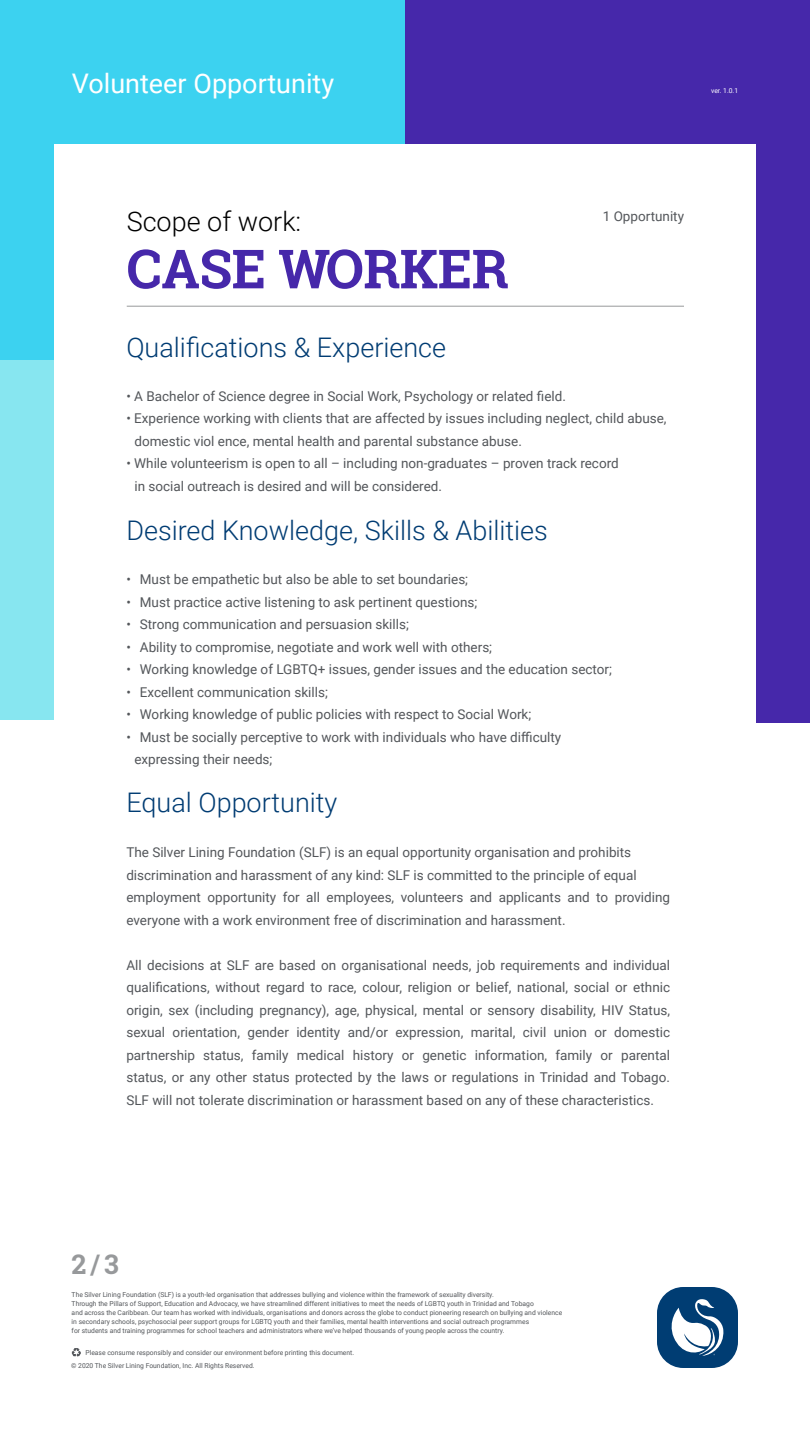
<style>
.page{position:relative;width:810px;height:1440px;background:#fff}
.page>*{position:absolute;margin:0;border:0;box-sizing:border-box;transform-origin:0 0}
.t1{font:700 54px "Roboto Slab";letter-spacing:-.01em;color:#4628aa}
.t2{font:300 27px "Roboto";color:#003c73}
.t3{font:27px "Roboto";color:#fff}
.t4{font:300 27px "Roboto";color:#000}
.t5{font:700 27px "Roboto Slab";color:#97999b}
.t6{font:13.5px/22.5px "Roboto";color:#53565a}
.t7{font:6.75px/9px "Roboto";color:#53565a}
.t8{font:6.75px "Roboto";color:#fff}
</style>
<div class="page">
<div style="left:405px;top:0;width:405px;height:722px;background:#4628aa"></div>
<div style="left:0;top:0;width:405px;height:216px;background:#3cd2f0"></div>
<div style="left:0;top:216px;width:405px;height:144px;background:#3cd2f0"></div>
<div style="left:0;top:360px;width:405px;height:360px;background:#87e6f0"></div>
<div style="left:54px;top:145px;width:702px;height:1268px;background:#fff"></div>
<div style="left:657px;top:1287px;width:81px;height:81px;background:#003d73;border-radius:26px"></div>
<svg style="left:671px;top:1299px;width:53px;height:57px"></svg>
<svg style="left:72px;top:1348px;width:9px;height:9px"></svg>
<hr style="left:127px;top:306px;width:557px;height:1px;background:#97999b">
<h2 class="t3" style="left:72px;top:65px;width:264px">Volunteer Opportunity</h2>
<p class="t8" style="left:711px;top:86px;width:29px">ver. 1.0.1</p>
<h2 class="t4" style="left:127px;top:202px;width:176px">Scope of work:</h2>
<p class="t6" style="left:603px;top:204px;width:83px">1 Opportunity</p>
<h1 class="t1" style="left:127px;top:232px;width:384px">CASE WORKER</h1>
<h2 class="t2" style="left:126px;top:328px;width:321px">Qualifications &amp; Experience</h2>
<p class="t6" style="left:126px;top:384px;width:441px">• A Bachelor of Science degree in Social Work, Psychology or related field.</p>
<p class="t6" style="left:134px;top:407px;width:534px;text-indent:-8px">• Experience working with clients that are affected by issues including neglect, child abuse, domestic viol ence, mental health and parental substance abuse.</p>
<p class="t6" style="left:134px;top:452px;width:486px;text-indent:-8px">• While volunteerism is open to all – including non-graduates – proven track record in social outreach is desired and will be considered.</p>
<h2 class="t2" style="left:126px;top:511px;width:423px">Desired Knowledge, Skills &amp; Abilities</h2>
<p class="t6" style="left:126px;top:568px;width:343px">• Must be empathetic but also be able to set boundaries;</p>
<p class="t6" style="left:126px;top:590px;width:353px">• Must practice active listening to ask pertinent questions;</p>
<p class="t6" style="left:126px;top:613px;width:284px">• Strong communication and persuasion skills;</p>
<p class="t6" style="left:126px;top:635px;width:367px">• Ability to compromise, negotiate and work well with others;</p>
<p class="t6" style="left:126px;top:658px;width:487px">• Working knowledge of LGBTQ+ issues, gender issues and the education sector;</p>
<p class="t6" style="left:126px;top:680px;width:203px">• Excellent communication skills;</p>
<p class="t6" style="left:126px;top:703px;width:406px">• Working knowledge of public policies with respect to Social Work;</p>
<p class="t6" style="left:134px;top:725px;width:428px;text-indent:-8px">• Must be socially perceptive to work with individuals who have difficulty expressing their needs;</p>
<h2 class="t2" style="left:126px;top:784px;width:212px">Equal Opportunity</h2>
<p class="t6" style="left:126px;top:841px;width:545px">The Silver Lining Foundation (SLF) is an equal opportunity organisation and prohibits discrimination and harassment of any kind: SLF is committed to the principle of equal employment opportunity for all employees, volunteers and applicants and to providing everyone with a work environment free of discrimination and harassment.</p>
<p class="t6" style="left:126px;top:953px;width:545px;text-align:justify">All decisions at SLF are based on organisational needs, job requirements and individual qualifications, without regard to race, colour, religion or belief, national, social or ethnic origin, sex (including pregnancy), age, physical, mental or sensory disability, HIV Status, sexual orientation, gender identity and/or expression, marital, civil union or domestic partnership status, family medical history or genetic information, family or parental status, or any other status protected by the laws or regulations in Trinidad and Tobago.<br>SLF will not tolerate discrimination or harassment based on any of these characteristics.</p>
<h2 class="t5" style="left:72px;top:1246px;width:49px">2 / 3</h2>
<p class="t7" style="left:72px;top:1289px;width:492px">The Silver Lining Foundation (SLF) is a youth-led organisation that addresses bullying and violence within the framework of sexuality diversity.<br>Through the Pillars of Support, Education and Advocacy, we have streamlined different initiatives to meet the needs of LGBTQ youth in Trinidad and Tobago<br>and across the Caribbean. Our team has worked with individuals, organisations and donors across the globe to conduct pioneering research on bullying and violence in secondary schools, psychosocial peer support groups for LGBTQ youth and their families, mental health interventions and social outreach programmes<br>for students and training programmes for school teachers and administrators where we’ve helped thousands of young people across the country.</p>
<p class="t7" style="left:85px;top:1348px;width:270px">Please consume responsibly and consider our environment before printing this document.</p>
<p class="t7" style="left:71px;top:1361px;width:185px">© 2020 The Silver Lining Foundation, Inc. All Rights Reserved.</p>
</div>
